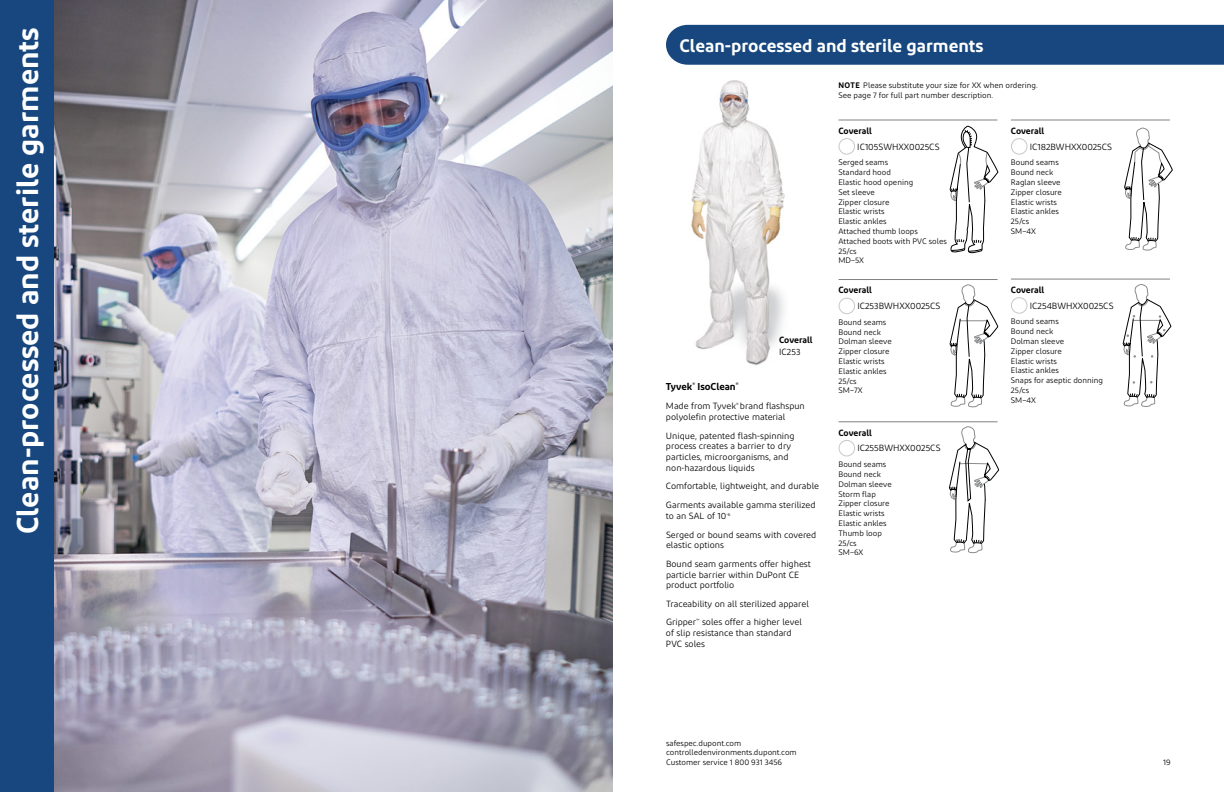
<style>
.page{position:relative;width:1224px;height:792px;background:#fff}
.page>*{position:absolute;margin:0;border:0;box-sizing:border-box;transform-origin:0 0}
.t1{font:600 30px "Diodrum";color:#fff}
.t2{font:600 18px "Diodrum";color:#fff}
.t3{font:600 10px "Diodrum";color:#000}
.t4{font:9px/10.8px "Diodrum";color:#000}
.t5{font:600 9px "Diodrum";color:#000}
.t6{font:8px/9.8px "Diodrum";color:#000}
.s1{font-weight:600}
</style>
<div class="page">
<img style="left:691px;top:80px;width:94px;height:285px">
<div style="left:666px;top:25px;width:558px;height:40px;background:#17477e"></div>
<hr style="left:838px;top:120px;width:159px;height:1px;background:#808285">
<div style="left:839px;top:138px;width:16px;height:17px;border:1px solid #c7c8ca;border-radius:50%"></div>
<svg style="left:950px;top:126px;width:48px;height:127px"></svg>
<hr style="left:1011px;top:279px;width:159px;height:1px;background:#808285">
<div style="left:1011px;top:297px;width:17px;height:17px;border:1px solid #c7c8ca;border-radius:50%"></div>
<svg style="left:1123px;top:284px;width:48px;height:123px"></svg>
<hr style="left:1011px;top:120px;width:159px;height:1px;background:#808285">
<div style="left:1011px;top:138px;width:17px;height:17px;border:1px solid #c7c8ca;border-radius:50%"></div>
<svg style="left:1124px;top:128px;width:49px;height:123px"></svg>
<hr style="left:839px;top:279px;width:159px;height:1px;background:#808285">
<div style="left:839px;top:298px;width:16px;height:16px;border:1px solid #c7c8ca;border-radius:50%"></div>
<svg style="left:950px;top:284px;width:48px;height:123px"></svg>
<hr style="left:839px;top:421px;width:159px;height:1px;background:#808285">
<div style="left:839px;top:440px;width:16px;height:16px;border:1px solid #c7c8ca;border-radius:50%"></div>
<svg style="left:949px;top:426px;width:50px;height:127px"></svg>
<img style="left:54px;top:0;width:559px;height:792px">
<div style="left:0;top:0;width:54px;height:792px;background:#17477e"></div>
<h1 class="t1" style="left:8px;top:534px;width:508px;rotate:-90deg">Clean-processed and sterile garments</h1>
<h2 class="t2" style="left:679px;top:34px;width:306px">Clean-processed and sterile garments</h2>
<p class="t6" style="left:838px;top:80px;width:201px"><span class="s1">NOTE</span> Please substitute your size for XX when ordering.<br>See page 7 for full part number description.</p>
<p class="t5" style="left:779px;top:334px;width:35px">Coverall</p>
<p class="t4" style="left:779px;top:346px;width:23px">IC253</p>
<p class="t3" style="left:666px;top:380px;width:74px">Tyvek<sup>®</sup> IsoClean<sup>®</sup></p>
<p class="t4" style="left:666px;top:401px;width:140px">Made from Tyvek<sup>®</sup> brand flashspun polyolefin protective material</p>
<p class="t4" style="left:666px;top:430px;width:130px">Unique, patented flash-spinning process creates a barrier to dry particles, microorganisms, and non-hazardous liquids</p>
<p class="t4" style="left:666px;top:477px;width:155px;line-height:18.4px">Comfortable, lightweight, and durable<br>Garments available gamma sterilized</p>
<p class="t4" style="left:666px;top:507px;width:152px;line-height:18.4px">to an SAL of 10<sup>-6<br></sup>Serged or bound seams with covered</p>
<p class="t4" style="left:666px;top:536px;width:146px;line-height:18.4px">elastic options<br>Bound seam garments offer highest</p>
<p class="t4" style="left:666px;top:569px;width:135px">particle barrier within DuPont CE product portfolio</p>
<p class="t4" style="left:666px;top:594px;width:145px;line-height:18.4px">Traceability on all sterilized apparel<br>Gripper<sup>™</sup> soles offer a higher level</p>
<p class="t4" style="left:666px;top:627px;width:127px">of slip resistance than standard<br>PVC soles</p>
<p class="t5" style="left:838px;top:125px;width:35px">Coverall</p>
<p class="t4" style="left:857px;top:141px;width:84px">IC105SWHXX0025CS</p>
<p class="t6" style="left:838px;top:158px;width:110px">Serged seams<br>Standard hood<br>Elastic hood opening<br>Set sleeve<br>Zipper closure<br>Elastic wrists<br>Elastic ankles<br>Attached thumb loops<br>Attached boots with PVC soles<br>25/cs<br>MD–5X</p>
<p class="t5" style="left:839px;top:284px;width:35px">Coverall</p>
<p class="t4" style="left:857px;top:300px;width:85px">IC253BWHXX0025CS</p>
<p class="t6" style="left:839px;top:317px;width:55px">Bound seams<br>Bound neck<br>Dolman sleeve<br>Zipper closure<br>Elastic wrists<br>Elastic ankles<br>25/cs<br>SM–7X</p>
<p class="t5" style="left:839px;top:427px;width:35px">Coverall</p>
<p class="t4" style="left:857px;top:443px;width:85px">IC255BWHXX0025CS</p>
<p class="t6" style="left:839px;top:459px;width:55px">Bound seams<br>Bound neck<br>Dolman sleeve<br>Storm flap<br>Zipper closure<br>Elastic wrists<br>Elastic ankles<br>Thumb loop<br>25/cs<br>SM–6X</p>
<p class="t6" style="left:666px;top:738px;width:132px">safespec.dupont.com controlledenvironments.dupont.com<br>Customer service 1 800 931 3456</p>
<p class="t5" style="left:1011px;top:125px;width:35px">Coverall</p>
<p class="t4" style="left:1030px;top:141px;width:84px">IC182BWHXX0025CS</p>
<p class="t6" style="left:1011px;top:158px;width:53px">Bound seams<br>Bound neck<br>Raglan sleeve<br>Zipper closure<br>Elastic wrists<br>Elastic ankles<br>25/cs<br>SM–4X</p>
<p class="t5" style="left:1011px;top:284px;width:35px">Coverall</p>
<p class="t4" style="left:1030px;top:300px;width:85px">IC254BWHXX0025CS</p>
<p class="t6" style="left:1011px;top:317px;width:94px">Bound seams<br>Bound neck<br>Dolman sleeve<br>Zipper closure<br>Elastic wrists<br>Elastic ankles<br>Snaps for aseptic donning<br>25/cs<br>SM–4X</p>
<p class="t6" style="left:1163px;top:757px;width:9px">19</p>
</div>
